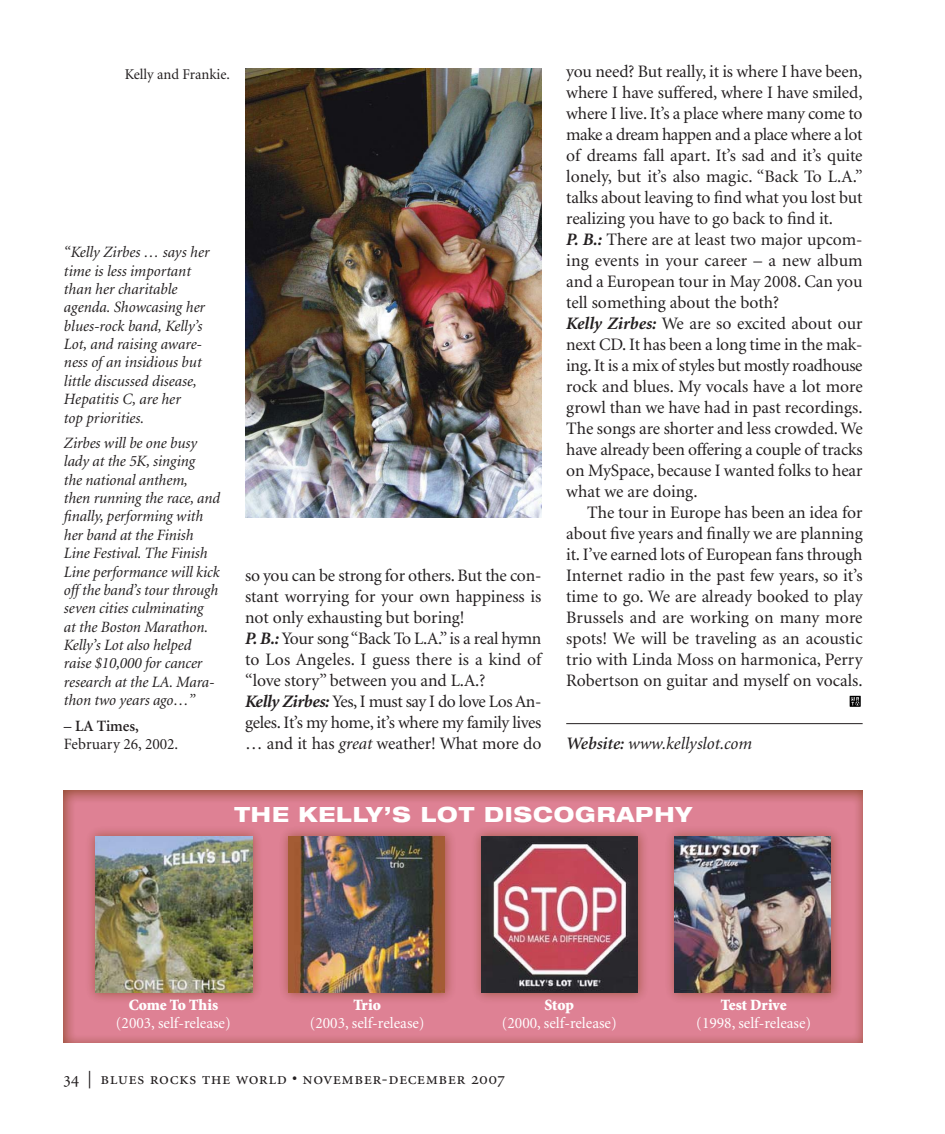
<style>
.page{position:relative;width:945px;height:1134px;background:#fff}
.page>*{position:absolute;margin:0;border:0;box-sizing:border-box;transform-origin:0 0}
.t1{font:800 expanded 21px "Helvetica Neue";letter-spacing:.045em;color:#fff}
.t2{font:17.5px/21px "Minion";letter-spacing:-.005em;color:#231f20}
.t3{font:17.5px "Minion Regular SC";letter-spacing:.025em;color:#231f20}
.t4{font:italic 17.5px "Minion";color:#231f20}
.t5{font:italic 15.75px/18.4px "Minion";letter-spacing:-.005em;color:#231f20}
.t6{font:15.75px "Minion";color:#fff}
.t7{font:900 15.75px "Minion";color:#fff}
.t8{font:15.75px "Minion";color:#231f20}
.t9{font:600 15.75px "Minion";color:#231f20}
.t10{font:14.88px "Minion";color:#231f20}
.s1{font-weight:700;font-style:italic}
.s2{font-style:italic}
.s3{font-weight:600}
</style>
<div class="page">
<hr style="left:566px;top:723px;width:297px;height:1px;background:#231f20">
<svg style="left:850px;top:696px;width:11px;height:11px"></svg>
<img style="left:245px;top:68px;width:296px;height:450px">
<img style="left:64px;top:791px;width:799px;height:252px">
<img style="left:96px;top:836px;width:156px;height:157px">
<img style="left:289px;top:836px;width:156px;height:157px">
<img style="left:482px;top:836px;width:156px;height:157px">
<img style="left:675px;top:836px;width:156px;height:157px">
<p class="t10" style="left:125px;top:68px;width:107px">Kelly and Frankie.</p>
<p class="t5" style="left:64px;top:244px;width:147px">“Kelly Zirbes … says her time is less important than her charitable agenda. Showcasing her blues-rock band, Kelly’s<br>Lot, and raising aware&shy;ness of an insidious but little discussed disease,<br>Hepatitis C, are her<br>top priorities.</p>
<p class="t5" style="left:64px;top:435px;width:158px">Zirbes will be one busy lady at the 5K, singing<br>the national anthem,<br>then running the race, and finally, performing with her band at the Finish<br>Line Festival. The Finish<br>Line performance will kick off the band’s tour through seven cities culminating<br>at the Boston Marathon.<br>Kelly’s Lot also helped raise $10,000 for cancer research at the LA. Mara&shy;thon two years ago…”</p>
<p class="t9" style="left:64px;top:719px;width:76px">– LA Times,</p>
<p class="t8" style="left:64px;top:738px;width:116px">February 26, 2002.</p>
<p class="t2" style="left:245px;top:566px;width:298px">so you can be strong for others. But the con&shy;stant worrying for your own happiness is not only exhausting but boring!<br><span class="s1">P. B.:</span> Your song “Back To L.A.”is a real hymn to Los Angeles. I guess there is a kind of “love story” between you and L.A.?<br><span class="s1">Kelly Zirbes:</span> Yes, I must say I do love Los An&shy;geles. It’s my home, it’s where my family lives … and it has <span class="s2">great</span> weather! What more do</p>
<p class="t2" style="left:566px;top:62px;width:298px">you need? But really, it is where I have been, where I have suffered, where I have smiled, where I live. It’s a place where many come to make a dream happen and a place where a lot of dreams fall apart. It’s sad and it’s quite lonely, but it’s also magic. “Back To L.A.” talks about leaving to find what you lost but realizing you have to go back to find it.<br><span class="s1">P. B.:</span> There are at least two major upcom&shy;ing events in your career – a new album and a European tour in May 2008. Can you tell something about the both?<br><span class="s1">Kelly Zirbes:</span> We are so excited about our next CD. It has been a long time in the mak&shy;ing. It is a mix of styles but mostly roadhouse rock and blues. My vocals have a lot more growl than we have had in past recordings.<br>The songs are shorter and less crowded. We have already been offering a couple of tracks on MySpace, because I wanted folks to hear what we are doing.</p>
<p class="t2" style="left:566px;top:503px;width:298px;text-align:justify;text-indent:21px">The tour in Europe has been an idea for about five years and finally we are planning it. I’ve earned lots of European fans through Internet radio in the past few years, so it’s time to go. We are already booked to play Brussels and are working on many more spots! We will be traveling as an acoustic trio with Linda Moss on harmonica, Perry Robertson on guitar and myself on vocals.</p>
<p class="t4" style="left:566px;top:736px;width:187px"><span class="s3">Website:</span> www.kellyslot.com</p>
<p class="t1" style="left:234px;top:807px;width:459px">THE KELLY’S LOT DISCOGRAPHY</p>
<p class="t7" style="left:129px;top:999px;width:91px">Come To This</p>
<p class="t6" style="left:116px;top:1017px;width:116px">(2003, self-release)</p>
<p class="t7" style="left:354px;top:999px;width:29px">Trio</p>
<p class="t6" style="left:310px;top:1017px;width:116px">(2003, self-release)</p>
<p class="t7" style="left:545px;top:999px;width:31px">Stop</p>
<p class="t6" style="left:502px;top:1017px;width:116px">(2000, self-release)</p>
<p class="t7" style="left:721px;top:999px;width:67px">Test Drive</p>
<p class="t6" style="left:696px;top:1017px;width:116px">(1998, self-release)</p>
<p class="t3" style="left:64px;top:1071px;width:442px">34 | blues rocks the world • november-december 2007</p>
</div>
